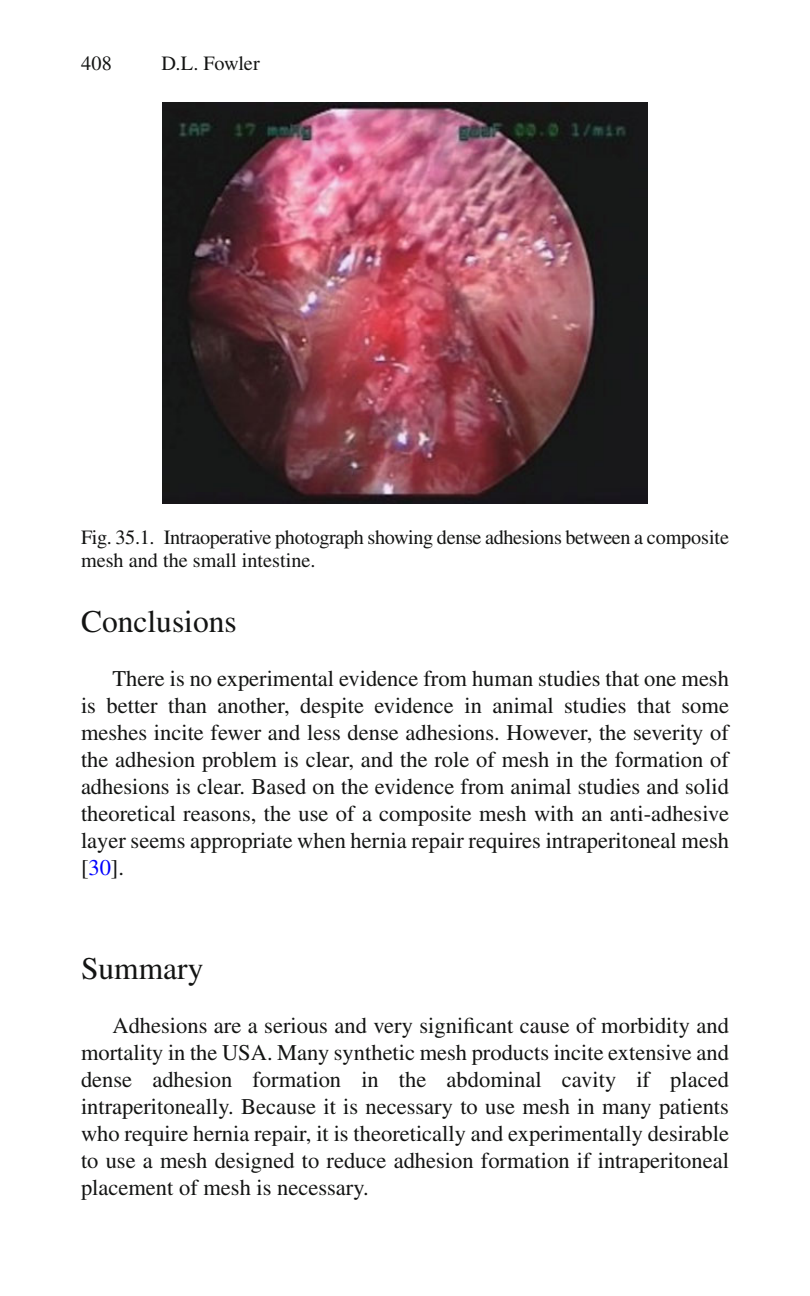
<style>
.page{position:relative;width:810px;height:1296px;background:#fff}
.page>*{position:absolute;margin:0;border:0;box-sizing:border-box;transform-origin:0 0}
.t1{font:31.5px "Times";color:#131413}
.t2{font:22.5px/27px "Times";color:#131413;text-align:justify}
.t3{font:20.25px/22.5px "Times";letter-spacing:-.02em;color:#131413}
.s1{color:#00f}
</style>
<div class="page">
<img style="left:162px;top:103px;width:486px;height:400px">
<p class="t3" style="left:81px;top:54px;width:32px">408</p>
<p class="t3" style="left:162px;top:54px;width:100px">D.L. Fowler</p>
<p class="t3" style="left:81px;top:528px;width:649px">Fig. 35.1. Intraoperative photograph showing dense adhesions between a composite mesh and the small intestine.</p>
<h1 class="t1" style="left:81px;top:610px;width:157px">Conclusions</h1>
<p class="t2" style="left:81px;top:667px;width:650px;text-indent:32px">There is no experimental evidence from human studies that one mesh is better than another, despite evidence in animal studies that some meshes incite fewer and less dense adhesions. However, the severity of the adhesion problem is clear, and the role of mesh in the formation of adhesions is clear. Based on the evidence from animal studies and solid theoretical reasons, the use of a composite mesh with an anti-adhesive layer seems appropriate when hernia repair requires intraperitoneal mesh [ <span class="s1">30</span> ] .</p>
<h1 class="t1" style="left:81px;top:957px;width:124px">Summary</h1>
<p class="t2" style="left:81px;top:1014px;width:650px;text-indent:32px">Adhesions are a serious and very signi fi cant cause of morbidity and mortality in the USA. Many synthetic mesh products incite extensive and dense adhesion formation in the abdominal cavity if placed intraperitoneally. Because it is necessary to use mesh in many patients who require hernia repair, it is theoretically and experimentally desirable to use a mesh designed to reduce adhesion formation if intraperitoneal placement of mesh is necessary.</p>
</div>
